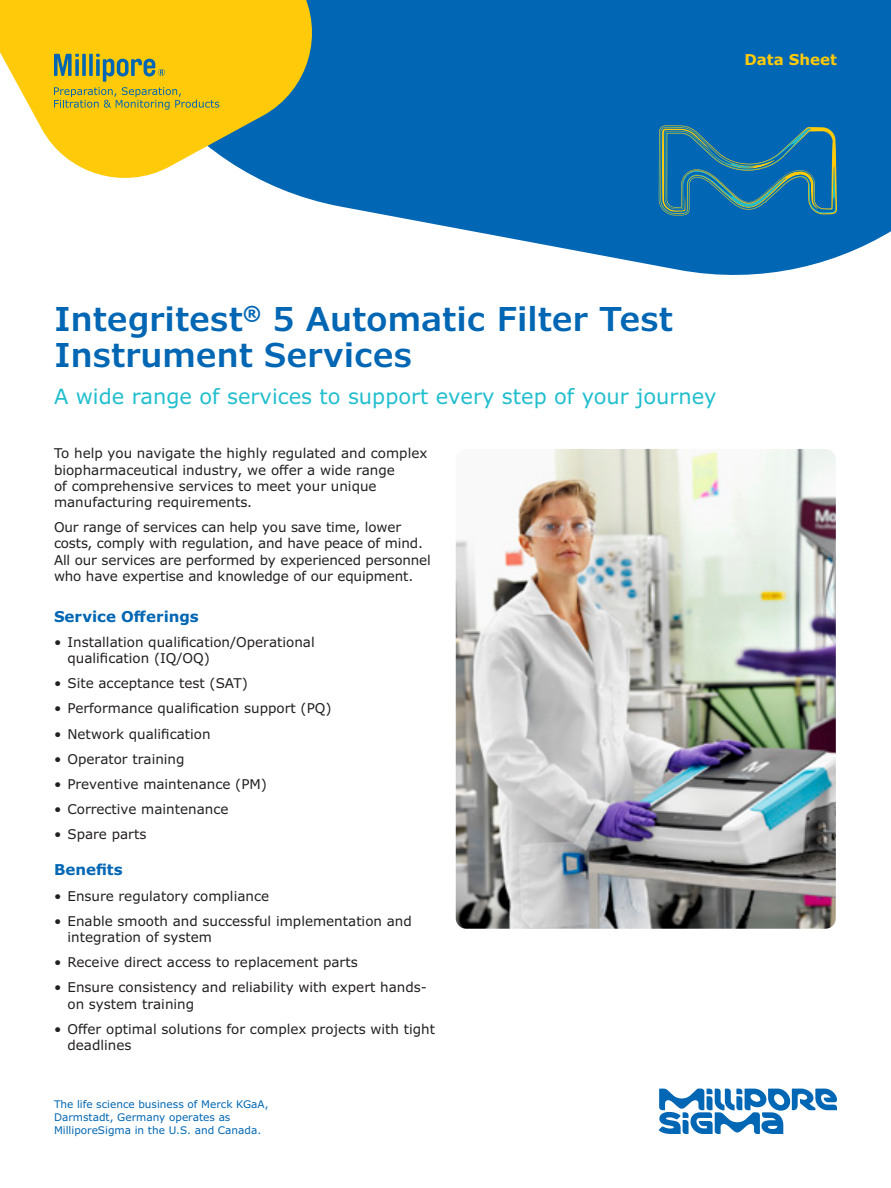
<style>
.page{position:relative;width:891px;height:1188px;background:#fff}
.page>*{position:absolute;margin:0;border:0;box-sizing:border-box;transform-origin:0 0}
.Headline_22_24{font:600 33px/36px "Verdana Pro";color:#0166b3}
.Subhead_14_16{font:21px "Verdana Pro";color:#21bece}
.Body_Head_10_12{font:700 15px "Verdana Pro";color:#0166b3}
.Body_Head_10_12__spa{font:700 15px "Verdana Pro";color:#feca0a}
.Body_Copy_9_11{font:13.5px/16.2px "Verdana Pro";color:#231f20}
.Caption_7_9{font:10.5px/12.6px "Verdana Pro";color:#0166b3}
</style>
<div class="page">
<img style="left:456px;top:449px;width:380px;height:480px">
<svg style="left:286px;top:0;width:605px;height:275px;background:#227abd"></svg>
<svg style="left:659px;top:125px;width:178px;height:90px;background:#1d74a2"></svg>
<svg style="left:0;top:0;width:325px;height:191px;fill:#feca0a"></svg>
<svg style="left:54px;top:54px;width:165px;height:56px;background:#cdb629"></svg>
<svg style="left:659px;top:1089px;width:178px;height:45px"></svg>
<p class="Body_Head_10_12__spa" style="left:744px;top:50px;width:94px">Data Sheet</p>
<p class="Headline_22_24" style="left:54px;top:301px;width:621px">Integritest<sup>®</sup> 5 Automatic Filter Test<br>Instrument Services</p>
<p class="Subhead_14_16" style="left:54px;top:383px;width:664px">A wide range of services to support every step of your journey</p>
<p class="Body_Copy_9_11" style="left:54px;top:445px;width:375px">To help you navigate the highly regulated and complex biopharmaceutical industry, we offer a wide range<br>of comprehensive services to meet your unique manufacturing requirements.</p>
<p class="Body_Copy_9_11" style="left:54px;top:519px;width:378px">Our range of services can help you save time, lower costs, comply with regulation, and have peace of mind.<br>All our services are performed by experienced personnel who have expertise and knowledge of our equipment.</p>
<p class="Body_Head_10_12" style="left:54px;top:606px;width:146px">Service Offerings</p>
<p class="Body_Copy_9_11" style="left:68px;top:634px;width:249px;text-indent:-14px">• Installation qualification/Operational qualification (IQ/OQ)</p>
<p class="Body_Copy_9_11" style="left:54px;top:675px;width:195px">• Site acceptance test (SAT)</p>
<p class="Body_Copy_9_11" style="left:54px;top:701px;width:279px">• Performance qualification support (PQ)</p>
<p class="Body_Copy_9_11" style="left:54px;top:726px;width:158px">• Network qualification</p>
<p class="Body_Copy_9_11" style="left:54px;top:751px;width:132px">• Operator training</p>
<p class="Body_Copy_9_11" style="left:54px;top:776px;width:215px">• Preventive maintenance (PM)</p>
<p class="Body_Copy_9_11" style="left:54px;top:801px;width:176px">• Corrective maintenance</p>
<p class="Body_Copy_9_11" style="left:54px;top:827px;width:94px">• Spare parts</p>
<p class="Body_Head_10_12" style="left:54px;top:860px;width:70px">Benefits</p>
<p class="Body_Copy_9_11" style="left:54px;top:888px;width:217px">• Ensure regulatory compliance</p>
<p class="Body_Copy_9_11" style="left:68px;top:913px;width:346px;text-indent:-14px">• Enable smooth and successful implementation and integration of system</p>
<p class="Body_Copy_9_11" style="left:54px;top:954px;width:305px">• Receive direct access to replacement parts</p>
<p class="Body_Copy_9_11" style="left:68px;top:980px;width:361px;text-indent:-14px">• Ensure consistency and reliability with expert hands&shy;on system training</p>
<p class="Body_Copy_9_11" style="left:68px;top:1021px;width:369px;text-indent:-14px">• Offer optimal solutions for complex projects with tight deadlines</p>
<p class="Caption_7_9" style="left:54px;top:1098px;width:216px">The life science business of Merck KGaA,<br>Darmstadt, Germany operates as<br>MilliporeSigma in the U.S. and Canada.</p>
</div>
